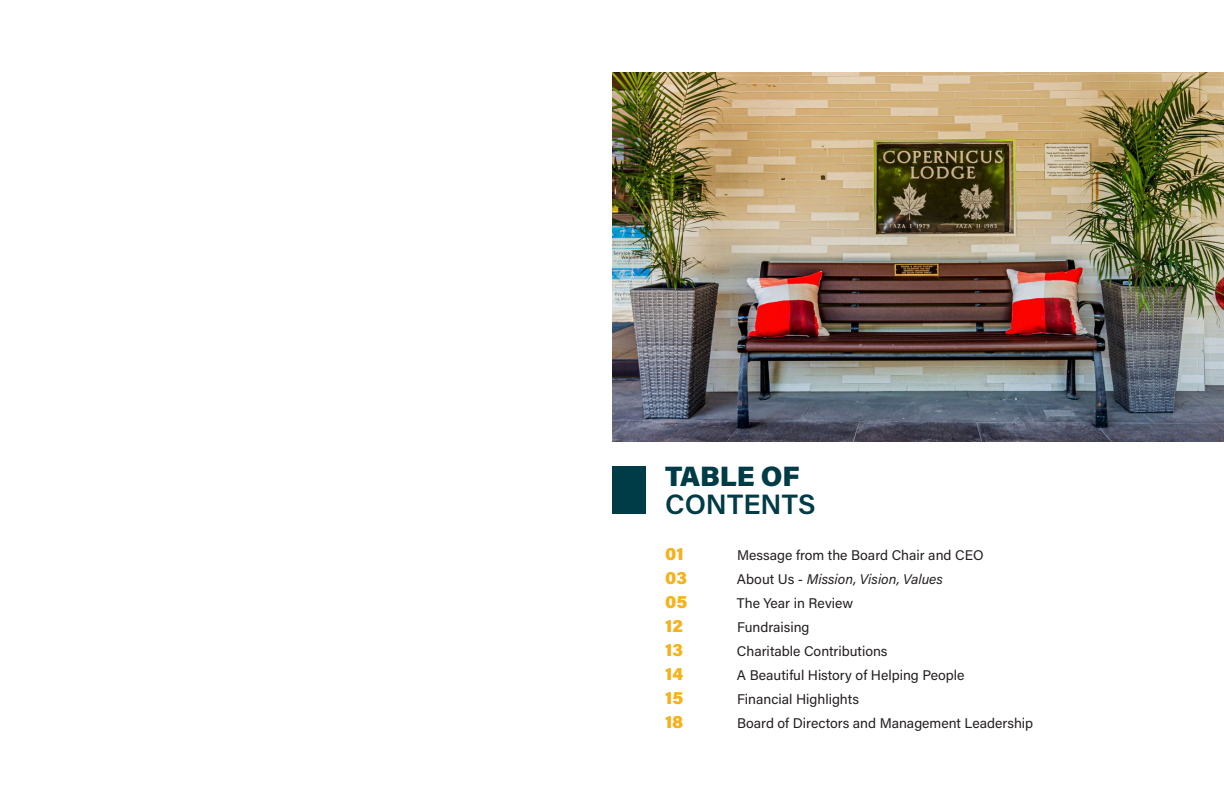
<style>
.page{position:relative;width:1224px;height:792px;background:#fff}
.page>*{position:absolute;margin:0;border:0;box-sizing:border-box;transform-origin:0 0}
.t1{font:600 28px "Acumin Pro";color:#003b48}
.t2{font:900 28px "Acumin Pro";letter-spacing:-.005em;color:#003b48}
.t3{font:900 18px "Acumin Pro";color:#f5b21d}
.t4{font:14px "Acumin Pro";color:#231f20}
.t5{font:italic 14px "Acumin Pro";color:#231f20}
.s1{font-style:normal}
</style>
<div class="page">
<img style="left:612px;top:72px;width:612px;height:370px">
<div style="left:612px;top:466px;width:33px;height:48px;background:#003b48"></div>
<p class="t2" style="left:665px;top:456px;width:136px">TABLE OF</p>
<p class="t1" style="left:665px;top:484px;width:152px">CONTENTS</p>
<p class="t3" style="left:665px;top:541px;width:20px">01</p>
<p class="t4" style="left:737px;top:546px;width:248px">Message from the Board Chair and CEO</p>
<p class="t3" style="left:665px;top:565px;width:24px">03</p>
<p class="t5" style="left:737px;top:570px;width:207px"><span class="s1">About Us -</span> Mission, Vision, Values</p>
<p class="t3" style="left:665px;top:589px;width:24px">05</p>
<p class="t4" style="left:737px;top:594px;width:118px">The Year in Review</p>
<p class="t3" style="left:665px;top:613px;width:19px">12</p>
<p class="t4" style="left:737px;top:618px;width:74px">Fundraising</p>
<p class="t3" style="left:665px;top:637px;width:19px">13</p>
<p class="t4" style="left:737px;top:642px;width:152px">Charitable Contributions</p>
<p class="t3" style="left:665px;top:661px;width:20px">14</p>
<p class="t4" style="left:737px;top:666px;width:229px">A Beautiful History of Helping People</p>
<p class="t3" style="left:665px;top:685px;width:20px">15</p>
<p class="t4" style="left:737px;top:690px;width:123px">Financial Highlights</p>
<p class="t3" style="left:665px;top:709px;width:20px">18</p>
<p class="t4" style="left:737px;top:714px;width:298px">Board of Directors and Management Leadership</p>
</div>
